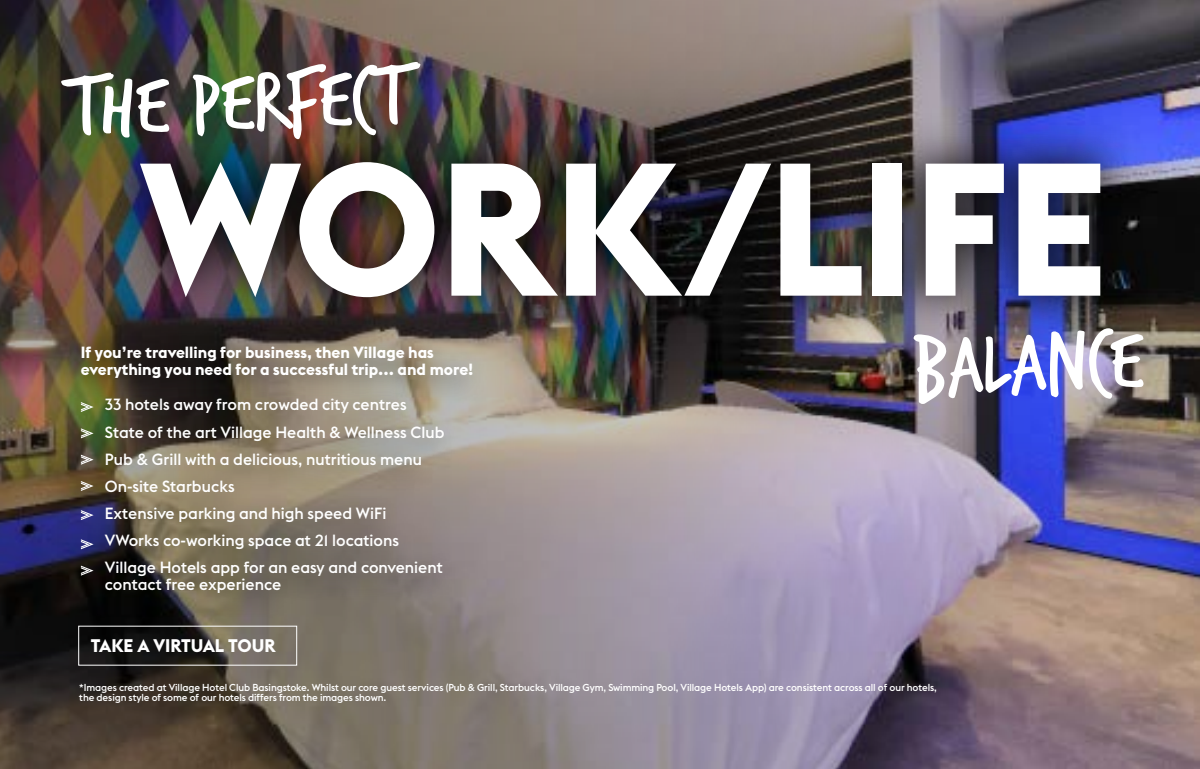
<style>
.page{position:relative;width:1200px;height:769px;background:#fff}
.page>*{position:absolute;margin:0;border:0;box-sizing:border-box;transform-origin:0 0}
.t1{font:700 186px "Village Flex";letter-spacing:-.015em;color:#fff}
.t2{font:88.4px "Trash Hand";color:#fff}
.t3{font:700 18px "Village Flex";color:#fff}
.t4{font:500 16px/27.1px "Village Flex";color:#fff}
.t5{font:700 16px/17.1px "Village Flex";color:#fff}
.t6{font:500 10px/10px "Village Flex";letter-spacing:-.01em;color:#fff}
</style>
<div class="page">
<img style="left:0;top:0;width:1200px;height:769px">
<div style="left:93px;top:111px;width:1058px;height:238px;background:#000;opacity:.75"></div>
<div style="left:112px;top:132px;width:1019px;height:195px;background:#000;opacity:.5"></div>
<div style="left:54px;top:385px;width:404px;height:235px;background:#000;opacity:.6"></div>
<svg style="left:81px;top:406px;width:13px;height:6px"></svg>
<svg style="left:81px;top:428px;width:13px;height:10px"></svg>
<svg style="left:81px;top:455px;width:13px;height:10px"></svg>
<svg style="left:81px;top:481px;width:13px;height:10px"></svg>
<svg style="left:81px;top:510px;width:13px;height:10px"></svg>
<svg style="left:81px;top:539px;width:13px;height:10px"></svg>
<svg style="left:81px;top:566px;width:13px;height:10px"></svg>
<div style="left:78px;top:626px;width:219px;height:40px;border:1px solid #fff"></div>
<div style="left:54px;top:332px;width:433px;height:74px;background:#000;opacity:.6"></div>
<h2 class="t2" style="left:66px;top:65px;width:341px;rotate:-2deg">THE PERFECT</h2>
<h1 class="t1" style="left:139px;top:123px;width:970px">WORK/LIFE</h1>
<p class="t5" style="left:81px;top:343px;width:394px">If you’re travelling for business, then Village has everything you need for a successful trip... and more!</p>
<p class="t4" style="left:105px;top:391px;width:341px">33 hotels away from crowded city centres State of the art Village Health &amp; Wellness Club Pub &amp; Grill with a delicious, nutritious menu On-site Starbucks<br>Extensive parking and high speed WiFi VWorks co-working space at 21 locations Village Hotels app for an easy and convenient</p>
<p class="t4" style="left:105px;top:571px;width:178px">contact free experience</p>
<p class="t3" style="left:91px;top:635px;width:186px">TAKE A VIRTUAL TOUR</p>
<h2 class="t2" style="left:912px;top:325px;width:231px;rotate:-2deg">BALANCE</h2>
<p class="t6" style="left:79px;top:683px;width:859px">*Images created at Village Hotel Club Basingstoke. Whilst our core guest services (Pub &amp; Grill, Starbucks, Village Gym, Swimming Pool, Village Hotels App) are consistent across all of our hotels, the design style of some of our hotels differs from the images shown.</p>
</div>
